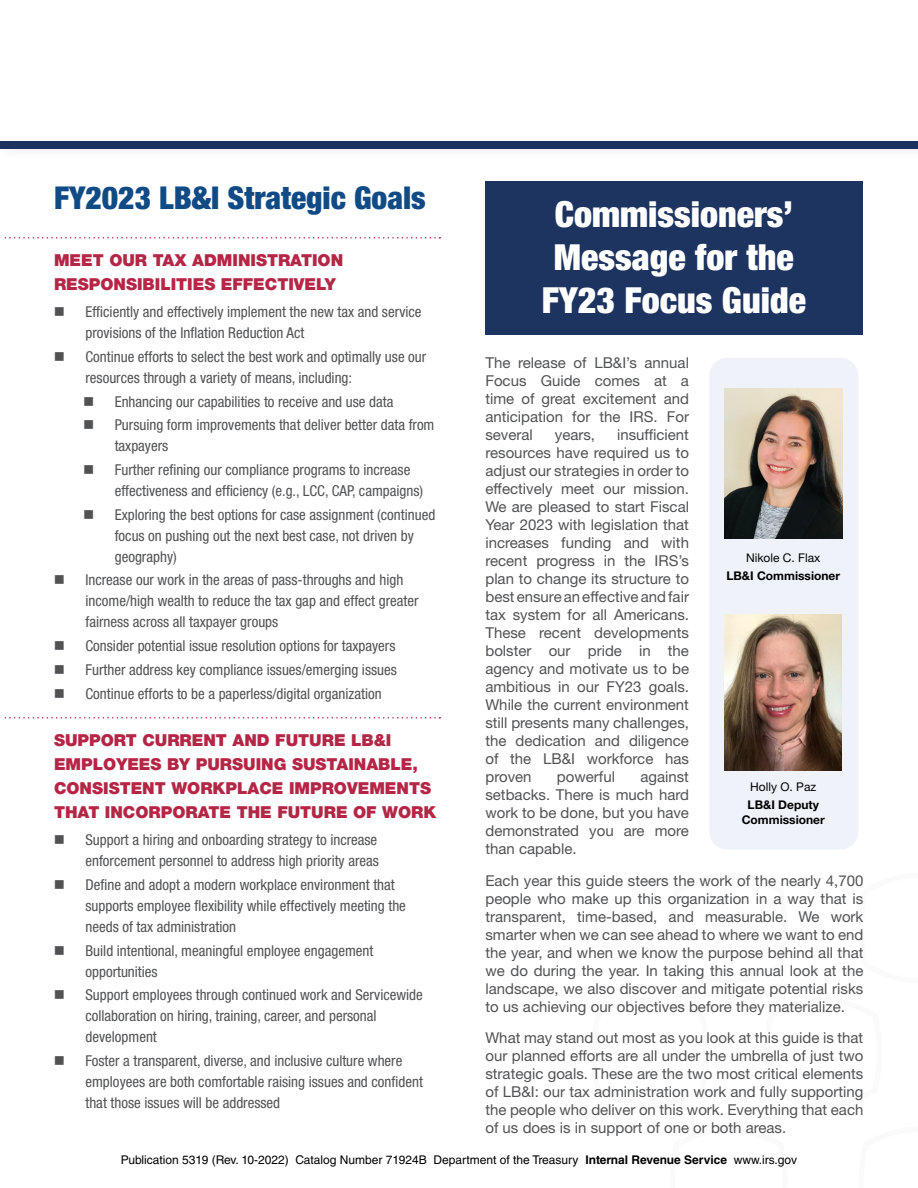
<style>
.page{position:relative;width:918px;height:1188px;background:#fff}
.page>*{position:absolute;margin:0;border:0;box-sizing:border-box;transform-origin:0 0}
.t1{font:900 condensed 36px/43.2px "Helvetica Neue LT Std";color:#fff;text-align:center}
.t2{font:900 condensed 31.5px "Helvetica Neue LT Std";color:#114b86}
.t3{font:900 16.5px/24px "Helvetica Neue LT Std";color:#b52545}
.t4{font:15px/18px "Helvetica Neue LT Std";color:#515254;text-align:justify}
.t5{font:condensed 15px/21px "Helvetica Neue LT Std";color:#515254}
.t6{font:12px "Helvetica LT Std";color:#000}
.t7{font:700 12px/18px "Helvetica Neue LT Std";color:#000;text-align:center}
.t8{font:12px/18px "Helvetica Neue LT Std";color:#000}
.s1{font-weight:400}
.s2{font-weight:700}
</style>
<div class="page">
<div style="left:0;top:0;width:918px;height:161px;background:#000;opacity:.1"></div>
<div style="left:0;top:141px;width:918px;height:7px;background:#1d3360"></div>
<svg style="left:5px;top:717px;width:435px;height:2px"></svg>
<svg style="left:5px;top:237px;width:435px;height:2px"></svg>
<div style="left:0;top:0;width:918px;height:140px;background:#fff"></div>
<div style="left:485px;top:181px;width:378px;height:154px;background:#1d3360"></div>
<div style="left:709px;top:358px;width:149px;height:492px;background:#eff3f9;border-radius:18px"></div>
<img style="left:724px;top:388px;width:118px;height:151px">
<img style="left:724px;top:615px;width:118px;height:156px">
<h1 class="t2" style="left:54px;top:179px;width:373px">FY2023 LB&amp;I Strategic Goals</h1>
<p class="t3" style="left:54px;top:248px;width:291px">MEET OUR TAX ADMINISTRATION<br>RESPONSIBILITIES EFFECTIVELY</p>
<p class="t5" style="left:85px;top:301px;width:338px">Effciently and effectively implement the new tax and service provisions of the Infation Reduction Act</p>
<p class="t5" style="left:85px;top:346px;width:342px">Continue efforts to select the best work and optimally use our resources through a variety of means, including:</p>
<p class="t5" style="left:115px;top:391px;width:280px">Enhancing our capabilities to receive and use data</p>
<p class="t5" style="left:115px;top:414px;width:321px">Pursuing form improvements that deliver better data from taxpayers</p>
<p class="t5" style="left:115px;top:459px;width:310px">Further refning our compliance programs to increase effectiveness and effciency (e.g., LCC, CAP, campaigns)</p>
<p class="t5" style="left:115px;top:504px;width:322px">Exploring the best options for case assignment (continued focus on pushing out the next best case, not driven by geography)</p>
<p class="t5" style="left:85px;top:570px;width:335px">Increase our work in the areas of pass-throughs and high income/high wealth to reduce the tax gap and effect greater fairness across all taxpayer groups</p>
<p class="t5" style="left:85px;top:635px;width:312px">Consider potential issue resolution options for taxpayers</p>
<p class="t5" style="left:85px;top:659px;width:313px">Further address key compliance issues/emerging issues</p>
<p class="t5" style="left:85px;top:683px;width:298px">Continue efforts to be a paperless/digital organization</p>
<p class="t3" style="left:54px;top:728px;width:384px">SUPPORT CURRENT AND FUTURE LB&amp;I EMPLOYEES BY PURSUING SUSTAINABLE, CONSISTENT WORKPLACE IMPROVEMENTS THAT INCORPORATE THE FUTURE OF WORK</p>
<p class="t5" style="left:85px;top:829px;width:295px">Support a hiring and onboarding strategy to increase enforcement personnel to address high priority areas</p>
<p class="t5" style="left:85px;top:874px;width:322px">Defne and adopt a modern workplace environment that supports employee fexibility while effectively meeting the needs of tax administration</p>
<p class="t5" style="left:85px;top:940px;width:289px">Build intentional, meaningful employee engagement opportunities</p>
<p class="t5" style="left:85px;top:984px;width:339px">Support employees through continued work and Servicewide collaboration on hiring, training, career, and personal development</p>
<p class="t5" style="left:85px;top:1050px;width:339px">Foster a transparent, diverse, and inclusive culture where employees are both comfortable raising issues and confdent that those issues will be addressed</p>
<p class="t1" style="left:542px;top:192px;width:266px">Commissioners’<br>Message for the<br>FY23 Focus Guide</p>
<p class="t4" style="left:485px;top:354px;width:205px">The release of LB&amp;I’s annual Focus Guide comes at a time of great excitement and anticipation for the IRS. For several</p>
<p class="t4" style="left:485px;top:426px;width:205px;text-indent:132px">insuffcient resources have required us to adjust our strategies in order to effectively meet our mission.<br>We are pleased to start Fiscal Year 2023 with legislation that increases funding and with recent progress in the IRS’s plan to change its structure to best ensure an effective and fair tax system for all Americans.<br>These recent developments bolster our pride in the agency and motivate us to be ambitious in our FY23 goals.<br>While the current environment still presents many challenges, the dedication and diligence of the LB&amp;I workforce has proven</p>
<p class="t4" style="left:555px;top:426px;width:42px">years,</p>
<p class="t7" style="left:726px;top:549px;width:115px"><span class="s1">Nikole C. Flax<br></span>LB&amp;I Commissioner</p>
<p class="t4" style="left:557px;top:768px;width:60px">powerful</p>
<p class="t4" style="left:485px;top:768px;width:205px;text-indent:155px">against setbacks. There is much hard work to be done, but you have demonstrated you are more than capable.</p>
<p class="t4" style="left:485px;top:871px;width:380px">Each year this guide steers the work of the nearly 4,700 people who make up this organization in a way that is transparent, time-based, and measurable. We work smarter when we can see ahead to where we want to end the year, and when we know the purpose behind all that we do during the year. In taking this annual look at the landscape, we also discover and mitigate potential risks to us achieving our objectives before they materialize.</p>
<p class="t8" style="left:748px;top:778px;width:73px">Holly O. Paz<br><span class="s2">LB&amp;I Deputy</span></p>
<p class="t7" style="left:742px;top:810px;width:85px">Commissioner</p>
<p class="t4" style="left:485px;top:1029px;width:380px">What may stand out most as you look at this guide is that our planned efforts are all under the umbrella of just two strategic goals. These are the two most critical elements of LB&amp;I: our tax administration work and fully supporting the people who deliver on this work. Everything that each of us does is in support of one or both areas.</p>
<p class="t6" style="left:121px;top:1153px;width:307px">Publication 5319 (Rev. 10-2022) Catalog Number 71924B</p>
<p class="t6" style="left:433px;top:1153px;width:365px">Department of the Treasury <span class="s2">Internal Revenue Service</span> www.irs.gov</p>
</div>
